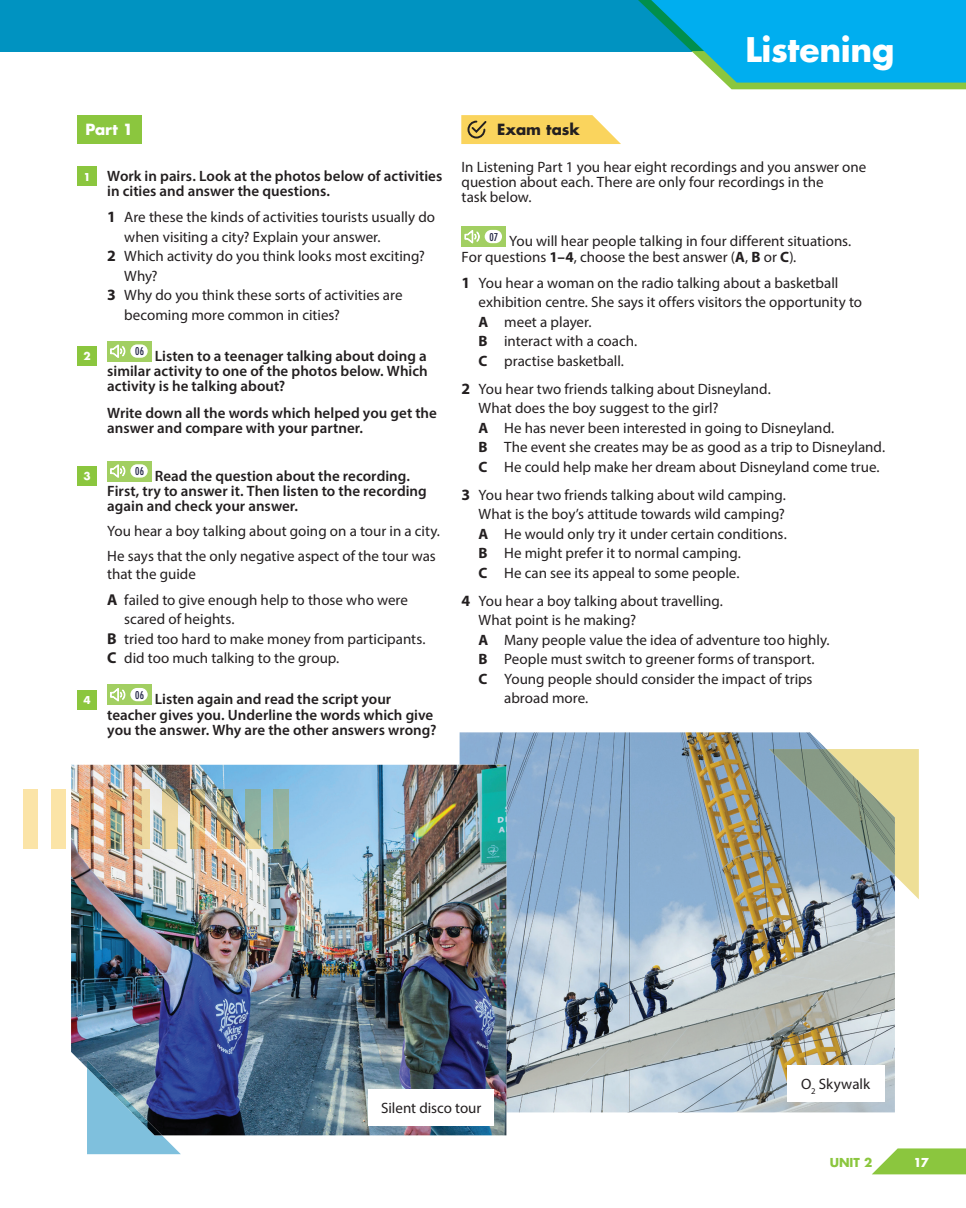
<style>
.page{position:relative;width:966px;height:1208px;background:#fff}
.page>*{position:absolute;margin:0;border:0;box-sizing:border-box;transform-origin:0 0}
.t1{font:700 33px "Futura LT Pro";letter-spacing:-.01em;color:#fff}
.t2{font:15px/19.5px "Myriad Pro";color:#231f20}
.t3{font:600 15px/15.3px "Myriad Pro";color:#231f20}
.t4{font:700 15px "Futura LT Pro";color:#231f20}
.t5{font:700 15px "Futura LT Pro";color:#fff}
.t6{font:700 12px "Futura LT Pro";color:#8bc63e}
.t7{font:700 12px "Futura LT Pro";color:#fff}
.t8{font:700 10.65px "Futura LT Pro";color:#fff}
.s1{font-weight:700;font-size:15.75px}
.s2{font-weight:700}
</style>
<div class="page">
<div style="left:0;top:0;width:965px;height:51px;background:#0093c1"></div>
<svg style="left:637px;top:0;width:328px;height:89px;background:#21b5de"></svg>
<svg style="left:461px;top:115px;width:160px;height:29px;background:#f5d36a"></svg>
<div style="left:461px;top:226px;width:45px;height:21px;background:#a2cf62"></div>
<svg style="left:464px;top:230px;width:15px;height:14px"></svg>
<div style="left:484px;top:230px;width:18px;height:13px;background:#fff;border-radius:7px"></div>
<div style="left:107px;top:341px;width:45px;height:21px;background:#a2cf62"></div>
<svg style="left:110px;top:344px;width:15px;height:14px"></svg>
<div style="left:130px;top:344px;width:18px;height:14px;background:#fff;border-radius:7px"></div>
<div style="left:107px;top:460px;width:45px;height:21px;background:#a2cf62"></div>
<svg style="left:110px;top:464px;width:15px;height:14px"></svg>
<div style="left:130px;top:464px;width:18px;height:13px;background:#fff;border-radius:7px"></div>
<div style="left:107px;top:684px;width:45px;height:21px;background:#a2cf62"></div>
<svg style="left:110px;top:688px;width:15px;height:13px"></svg>
<div style="left:130px;top:688px;width:18px;height:13px;background:#fff;border-radius:7px"></div>
<div style="left:78px;top:167px;width:19px;height:19px;background:#8bc63e"></div>
<div style="left:78px;top:346px;width:19px;height:20px;background:#8bc63e"></div>
<div style="left:78px;top:466px;width:19px;height:19px;background:#8bc63e"></div>
<div style="left:78px;top:690px;width:19px;height:19px;background:#8bc63e"></div>
<div style="left:77px;top:115px;width:65px;height:29px;background:#8bc63e"></div>
<img style="left:459px;top:732px;width:435px;height:380px">
<svg style="left:826px;top:749px;width:92px;height:150px;background:#c9c9a4"></svg>
<img style="left:768px;top:749px;width:126px;height:126px">
<div style="left:786px;top:1065px;width:98px;height:36px;background:#fff"></div>
<img style="left:71px;top:764px;width:435px;height:371px">
<div style="left:368px;top:1089px;width:126px;height:36px;background:#fff"></div>
<div style="left:23px;top:789px;width:15px;height:59px;background:#fbe4a7"></div>
<div style="left:51px;top:789px;width:15px;height:59px;background:#fbe4a7"></div>
<img style="left:79px;top:789px;width:15px;height:59px">
<img style="left:107px;top:789px;width:14px;height:59px">
<img style="left:135px;top:789px;width:14px;height:59px">
<img style="left:162px;top:789px;width:15px;height:59px">
<img style="left:190px;top:789px;width:15px;height:59px">
<img style="left:218px;top:789px;width:14px;height:59px">
<img style="left:245px;top:789px;width:15px;height:59px">
<img style="left:273px;top:789px;width:15px;height:59px">
<svg style="left:87px;top:1067px;width:94px;height:87px;background:#5f87b0"></svg>
<img style="left:87px;top:1060px;width:75px;height:75px">
<svg style="left:872px;top:1148px;width:93px;height:26px;background:#9cce5b"></svg>
<h1 class="t1" style="left:745px;top:24px;width:150px">Listening</h1>
<p class="t5" style="left:85px;top:118px;width:49px">Part 1</p>
<p class="t8" style="left:84px;top:168px;width:9px">1</p>
<p class="t8" style="left:84px;top:348px;width:9px">2</p>
<p class="t8" style="left:84px;top:468px;width:9px">3</p>
<p class="t8" style="left:84px;top:692px;width:9px">4</p>
<p class="t3" style="left:107px;top:168px;width:336px">Work in pairs. Look at the photos below of activities in cities and answer the questions.</p>
<p class="t2" style="left:107px;top:207px;width:329px"><span class="s1">1</span> Are these the kinds of activities tourists usually do</p>
<p class="t2" style="left:124px;top:227px;width:258px">when visiting a city? Explain your answer.</p>
<p class="t2" style="left:107px;top:246px;width:319px"><span class="s1">2</span> Which activity do you think looks most exciting?</p>
<p class="t2" style="left:124px;top:266px;width:35px">Why?</p>
<p class="t2" style="left:107px;top:285px;width:297px"><span class="s1">3</span> Why do you think these sorts of activities are</p>
<p class="t2" style="left:124px;top:305px;width:217px">becoming more common in cities?</p>
<p class="t3" style="left:107px;top:348px;width:322px;text-align:justify;text-indent:28px"><sup>06</sup> Listen to a teenager talking about doing a similar activity to one of the photos below. Which activity is he talking about?</p>
<p class="t3" style="left:107px;top:405px;width:331px">Write down all the words which helped you get the answer and compare with your partner.</p>
<p class="t3" style="left:107px;top:467px;width:321px;text-indent:28px"><sup>06</sup> Read the question about the recording.<br>First, try to answer it. Then listen to the recording again and check your answer.</p>
<p class="t2" style="left:107px;top:518px;width:334px;line-height:24.8px">You hear a boy talking about going on a tour in a city.<br>He says that the only negative aspect of the tour was</p>
<p class="t2" style="left:107px;top:560px;width:302px;line-height:26.2px">that the guide<br><span class="s1">A</span> failed to give enough help to those who were</p>
<p class="t2" style="left:107px;top:609px;width:319px;text-indent:17px">scared of heights.<br><span class="s1">B</span> tried too hard to make money from participants.<br><span class="s1">C</span> did too much talking to the group.</p>
<p class="t3" style="left:107px;top:691px;width:330px;text-indent:28px"><sup>06</sup> Listen again and read the script your teacher gives you. Underline the words which give you the answer. Why are the other answers wrong?</p>
<p class="t4" style="left:497px;top:118px;width:84px">Exam task</p>
<p class="t2" style="left:461px;top:159px;width:406px;line-height:15.3px">In Listening Part 1 you hear eight recordings and you answer one question about each. There are only four recordings in the<br>task below.</p>
<p class="t2" style="left:461px;top:233px;width:391px;line-height:15.3px;text-indent:28px"><sup>07</sup> You will hear people talking in four different situations.<br>For questions <span class="s2">1–4</span>, choose the best answer (<span class="s2">A</span>, <span class="s2">B</span> or <span class="s2">C</span>).</p>
<p class="t2" style="left:478px;top:273px;width:385px;text-indent:-17px"><span class="s1">1</span> You hear a woman on the radio talking about a basketball exhibition centre. She says it offers visitors the opportunity to <span class="s2">A</span> meet a player.<br><span class="s2">B</span> interact with a coach.<br><span class="s2">C</span> practise basketball.</p>
<p class="t2" style="left:478px;top:379px;width:408px;text-indent:-17px"><span class="s1">2</span> You hear two friends talking about Disneyland.<br>What does the boy suggest to the girl?<br><span class="s2">A</span> He has never been interested in going to Disneyland.<br><span class="s2">B</span> The event she creates may be as good as a trip to Disneyland.<br><span class="s2">C</span> He could help make her dream about Disneyland come true.</p>
<p class="t2" style="left:478px;top:485px;width:309px;text-indent:-17px"><span class="s1">3</span> You hear two friends talking about wild camping.<br>What is the boy’s attitude towards wild camping?<br><span class="s2">A</span> He would only try it under certain conditions.<br><span class="s2">B</span> He might prefer it to normal camping.<br><span class="s2">C</span> He can see its appeal to some people.</p>
<p class="t2" style="left:461px;top:591px;width:263px"><span class="s1">4</span> You hear a boy talking about travelling.</p>
<p class="t2" style="left:478px;top:610px;width:159px">What point is he making?</p>
<p class="t2" style="left:478px;top:630px;width:352px"><span class="s2">A</span> Many people value the idea of adventure too highly.</p>
<p class="t2" style="left:478px;top:649px;width:337px"><span class="s2">B</span> People must switch to greener forms of transport.</p>
<p class="t2" style="left:478px;top:669px;width:335px"><span class="s2">C</span> Young people should consider the impact of trips</p>
<p class="t2" style="left:504px;top:688px;width:86px">abroad more.</p>
<p class="t2" style="left:801px;top:1074px;width:70px">O<sub>2</sub> Skywalk</p>
<p class="t2" style="left:381px;top:1098px;width:102px">Silent disco tour</p>
<p class="t6" style="left:829px;top:1153px;width:44px">UNIT 2</p>
<p class="t7" style="left:913px;top:1153px;width:17px">17</p>
</div>
